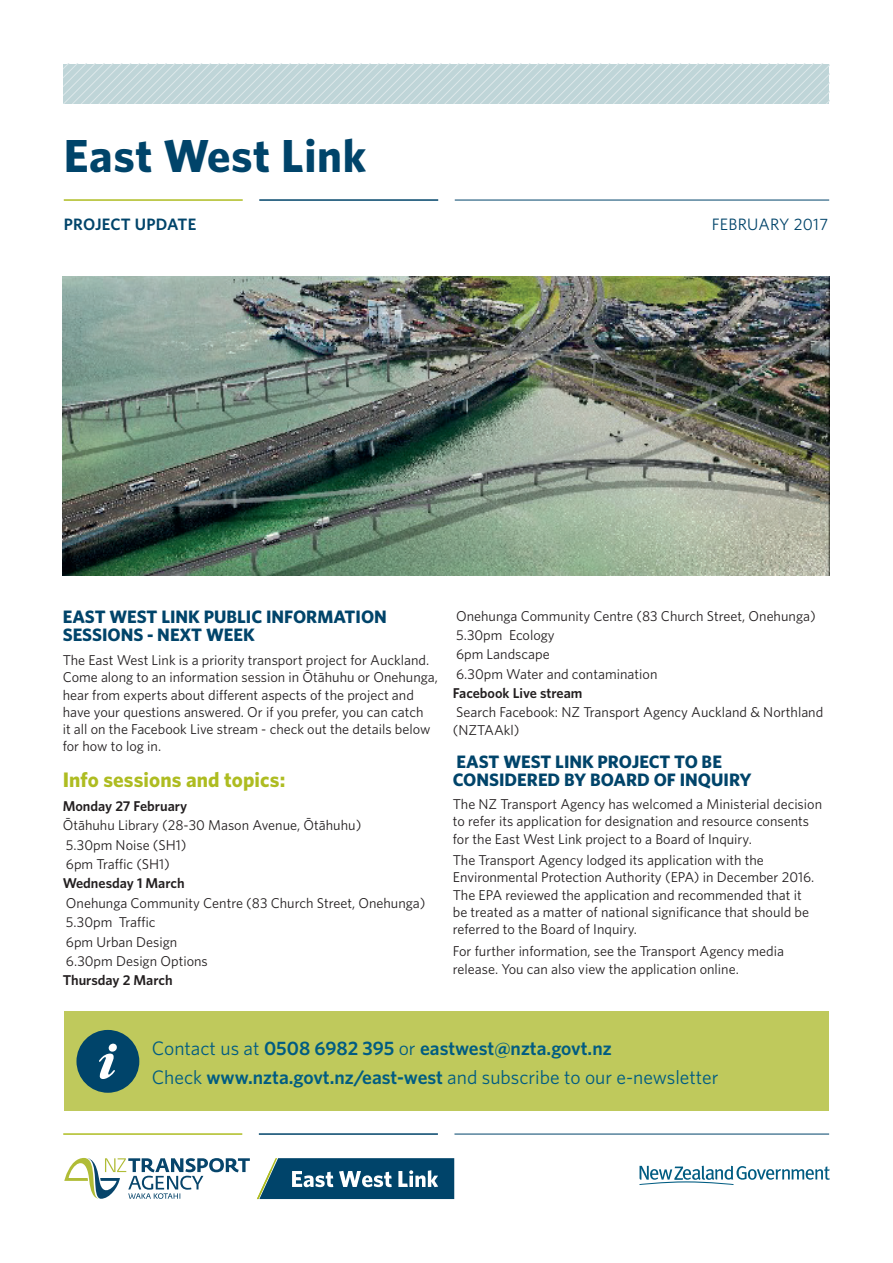
<style>
.page{position:relative;width:893px;height:1263px;background:#fff}
.page>*{position:absolute;margin:0;border:0;box-sizing:border-box;transform-origin:0 0}
.t1{font:700 46.35px "Whitney";letter-spacing:.015em;color:#00446a}
.t2{font:700 21px "Whitney";letter-spacing:.005em;color:#aebc21}
.t3{font:600 19.5px/28px "Whitney";color:#005c82}
.t4{font:700 18px/18px "Whitney";color:#00446a}
.t5{font:600 16.5px "Whitney";letter-spacing:.005em;color:#00446a}
.t6{font:16.5px "Whitney";letter-spacing:.015em;color:#00446a}
.t7{font:14.25px/17.2px "Whitney";color:#231f20}
.t8{font:600 14.25px "Whitney";color:#231f20}
.s1{font-weight:400}
</style>
<div class="page">
<hr style="left:64px;top:199px;width:179px;height:2px;background:#aebc21">
<hr style="left:259px;top:199px;width:179px;height:2px;background:#00446a">
<hr style="left:455px;top:200px;width:374px;height:1px;background:#00446a">
<svg style="left:64px;top:64px;width:765px;height:39px;background:#c3d7da"></svg>
<img style="left:63px;top:276px;width:767px;height:299px">
<hr style="left:63px;top:1133px;width:179px;height:2px;background:#aebc21">
<hr style="left:259px;top:1133px;width:179px;height:2px;background:#00446a">
<hr style="left:454px;top:1134px;width:375px;height:1px;background:#00446a">
<svg style="left:639px;top:1166px;width:191px;height:19px"></svg>
<svg style="left:257px;top:1158px;width:197px;height:41px;background:#316885"></svg>
<svg style="left:64px;top:1158px;width:186px;height:41px"></svg>
<div style="left:64px;top:1011px;width:765px;height:100px;background:#bfc95c"></div>
<div style="left:76px;top:1030px;width:63px;height:63px;background:#00446a;border-radius:50%"></div>
<svg style="left:99px;top:1044px;width:18px;height:35px"></svg>
<h1 class="t1" style="left:64px;top:125px;width:304px">East West Link</h1>
<p class="t5" style="left:64px;top:214px;width:134px">PROJECT UPDATE</p>
<p class="t6" style="left:712px;top:214px;width:118px">FEBRUARY 2017</p>
<p class="t4" style="left:63px;top:608px;width:326px">EAST WEST LINK PUBLIC INFORMATION<br>SESSIONS - NEXT WEEK</p>
<p class="t7" style="left:63px;top:651px;width:377px">The East West Link is a priority transport project for Auckland.<br>Come along to an information session in Ōtāhuhu or Onehunga, hear from experts about different aspects of the project and have your questions answered. Or if you prefer, you can catch<br>it all on the Facebook Live stream - check out the details below for how to log in.</p>
<h2 class="t2" style="left:63px;top:766px;width:224px">Info sessions and topics:</h2>
<p class="t8" style="left:63px;top:796px;width:126px">Monday 27 February</p>
<p class="t7" style="left:63px;top:815px;width:300px;line-height:19.4px">Ōtāhuhu Library (28-30 Mason Avenue, Ōtāhuhu)<br>5.30pm Noise (SH1)<br>6pm Traffic (SH1)</p>
<p class="t8" style="left:63px;top:874px;width:123px">Wednesday 1 March</p>
<p class="t7" style="left:66px;top:893px;width:361px;line-height:19.4px">Onehunga Community Centre (83 Church Street, Onehunga)<br>5.30pm Traffic<br>6pm Urban Design<br>6.30pm Design Options</p>
<p class="t8" style="left:63px;top:971px;width:111px">Thursday 2 March</p>
<p class="t7" style="left:456px;top:605px;width:361px;line-height:19.4px">Onehunga Community Centre (83 Church Street, Onehunga)<br>5.30pm Ecology<br>6pm Landscape<br>6.30pm Water and contamination</p>
<p class="t8" style="left:453px;top:684px;width:131px">Facebook Live stream</p>
<p class="t7" style="left:453px;top:703px;width:372px">Search Facebook: NZ Transport Agency Auckland &amp; Northland (NZTAAkl)</p>
<p class="t4" style="left:453px;top:752px;width:300px">EAST WEST LINK PROJECT TO BE<br>CONSIDERED BY BOARD OF INQUIRY</p>
<p class="t7" style="left:453px;top:795px;width:371px">The NZ Transport Agency has welcomed a Ministerial decision to refer its application for designation and resource consents for the East West Link project to a Board of Inquiry.</p>
<p class="t7" style="left:453px;top:851px;width:363px">The Transport Agency lodged its application with the Environmental Protection Authority (EPA) in December 2016.<br>The EPA reviewed the application and recommended that it be treated as a matter of national significance that should be referred to the Board of Inquiry.</p>
<p class="t7" style="left:453px;top:941px;width:333px;line-height:18px">For further information, see the Transport Agency media release. You can also view the application online.</p>
<h3 class="t3" style="left:152px;top:1034px;width:568px"><span class="s1">Contact us at</span> 0508 6982 395 <span class="s1">or</span> eastwest@nzta.govt.nz<br><span class="s1">Check</span> www.nzta.govt.nz/east-west <span class="s1">and subscribe to our e-newsletter</span></h3>
</div>
